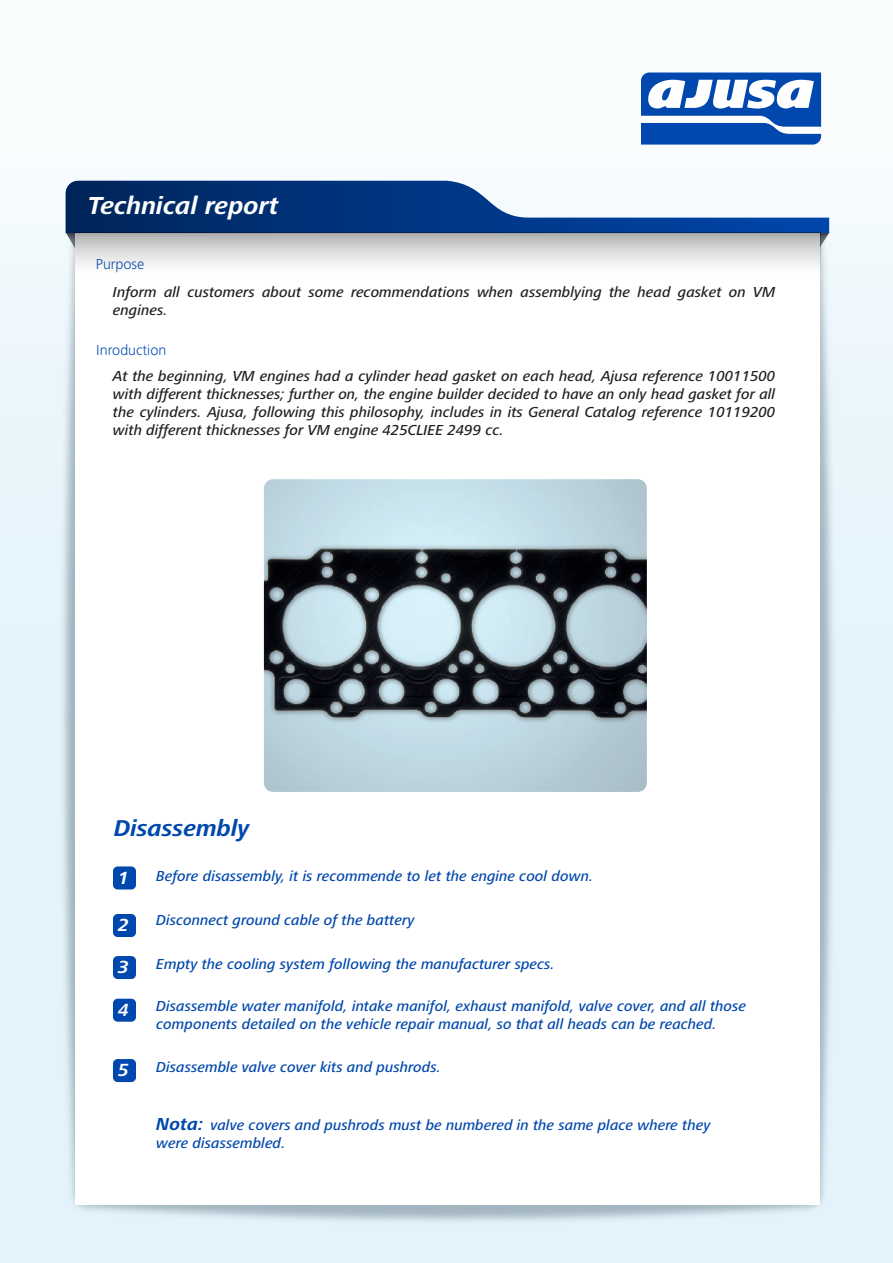
<style>
.page{position:relative;width:893px;height:1263px;background:#fff}
.page>*{position:absolute;margin:0;border:0;box-sizing:border-box;transform-origin:0 0}
.t1{font:italic 700 25.5px "Frutiger Next LT";color:#fff}
.t2{font:italic 700 23.7px "Frutiger Next LT";color:#0048ad}
.t3{font:italic 700 18.3px "Frutiger Next LT";color:#fff}
.t4{font:italic 500 15px/18px "Frutiger Next LT";color:#0048ad}
.t5{font:italic 500 15px/18px "Frutiger Next LT";color:#231f20;text-align:justify}
.t6{font:300 15px "Frutiger Next LT";color:#0048ad}
.s1{font-weight:700;font-size:18px}
</style>
<div class="page">
<div style="left:0;top:0;width:893px;height:1263px;background:linear-gradient(to bottom,#f6fbfd,#def0fa)"></div>
<img style="left:12px;top:169px;width:871px;height:1094px">
<div style="left:76px;top:231px;width:744px;height:974px;background:#fff"></div>
<svg style="left:66px;top:181px;width:763px;height:69px"></svg>
<svg style="left:641px;top:73px;width:180px;height:72px"></svg>
<div style="left:75px;top:233px;width:745px;height:42px;background:linear-gradient(to bottom,#b5b5b6,#fff)"></div>
<div style="left:113px;top:866px;width:23px;height:23px;background:#0048ad;border-radius:5px"></div>
<div style="left:113px;top:914px;width:23px;height:23px;background:#0048ad;border-radius:5px"></div>
<div style="left:113px;top:956px;width:23px;height:23px;background:#0048ad;border-radius:5px"></div>
<div style="left:113px;top:1059px;width:23px;height:23px;background:#0048ad;border-radius:5px"></div>
<div style="left:113px;top:999px;width:23px;height:23px;background:#0048ad;border-radius:5px"></div>
<img style="left:264px;top:479px;width:383px;height:313px">
<h1 class="t1" style="left:88px;top:191px;width:192px">Technical report</h1>
<p class="t6" style="left:96px;top:255px;width:50px">Purpose</p>
<p class="t5" style="left:113px;top:283px;width:664px">Inform all customers about some recommendations when assemblying the head gasket on VM engines.</p>
<p class="t6" style="left:96px;top:342px;width:72px">Inroduction</p>
<p class="t5" style="left:113px;top:367px;width:664px">At the beginning, VM engines had a cylinder head gasket on each head, Ajusa reference 10011500 with different thicknesses; further on, the engine builder decided to have an only head gasket for all the cylinders. Ajusa, following this philosophy, includes in its General Catalog reference 10119200 with different thicknesses for VM engine 425CLIEE 2499 cc.</p>
<h2 class="t2" style="left:114px;top:815px;width:137px">Disassembly</h2>
<p class="t3" style="left:118px;top:867px;width:12px">1</p>
<p class="t3" style="left:118px;top:915px;width:12px">2</p>
<p class="t3" style="left:118px;top:957px;width:12px">3</p>
<p class="t4" style="left:156px;top:866px;width:439px">Before disassembly, it is recommende to let the engine cool down.</p>
<p class="t4" style="left:156px;top:911px;width:260px">Disconnect ground cable of the battery</p>
<p class="t4" style="left:156px;top:955px;width:400px">Empty the cooling system following the manufacturer specs.</p>
<p class="t3" style="left:118px;top:999px;width:12px">4</p>
<p class="t4" style="left:156px;top:997px;width:591px">Disassemble water manifold, intake manifol, exhaust manifold, valve cover, and all those components detailed on the vehicle repair manual, so that all heads can be reached.</p>
<p class="t3" style="left:118px;top:1060px;width:12px">5</p>
<p class="t4" style="left:156px;top:1058px;width:286px">Disassemble valve cover kits and pushrods.</p>
<p class="t4" style="left:156px;top:1116px;width:556px"><span class="s1">Nota:</span> valve covers and pushrods must be numbered in the same place where they were disassembled.</p>
</div>
